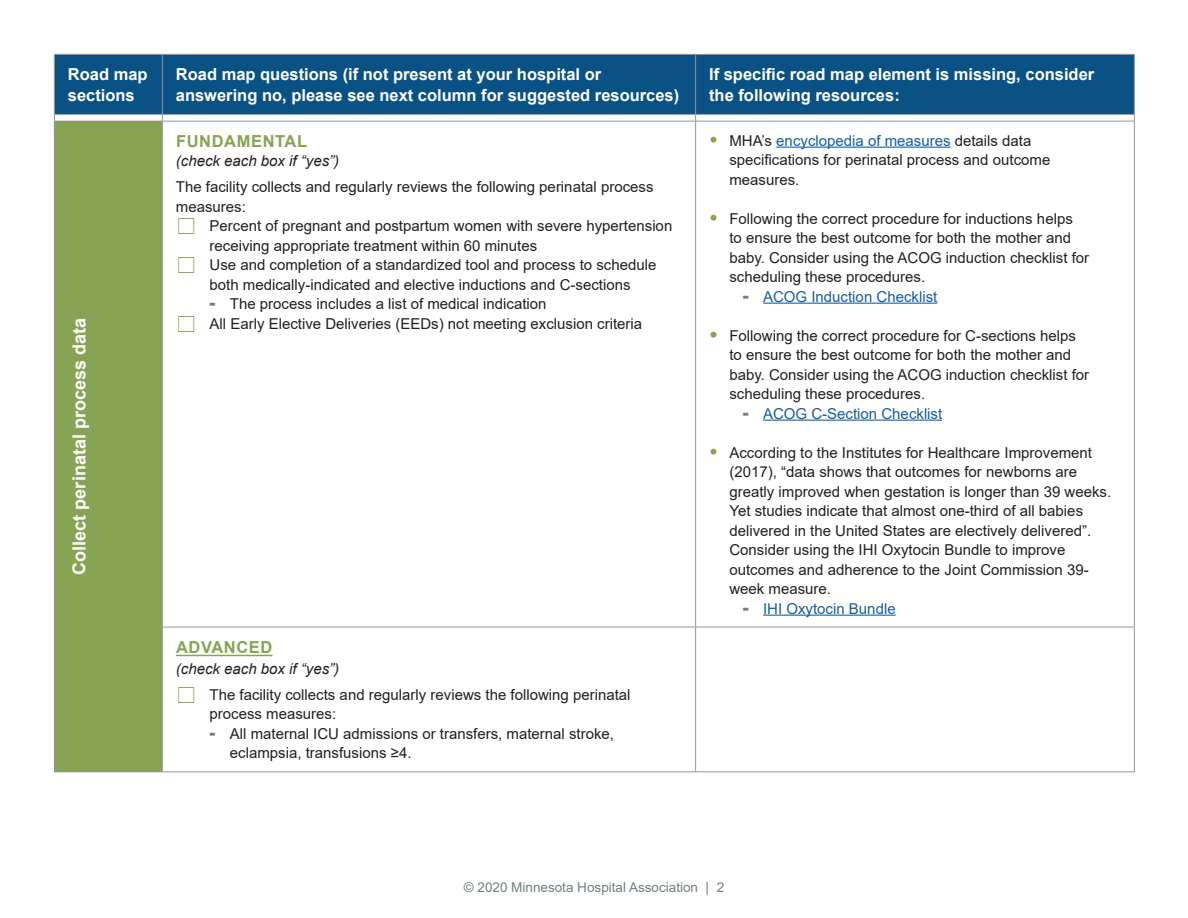
<style>
.page{position:relative;width:1188px;height:918px;background:#fff}
.page>*{position:absolute;margin:0;border:0;box-sizing:border-box;transform-origin:0 0}
.Sidebar{font:700 18px "Arial";color:#fff}
.Table_Body_Text{font:700 16.5px/21px "Arial";color:#fff}
.Fundamental_GREEN{font:700 16.5px "Arial";letter-spacing:.035em;color:#86a454}
.Advanced_GREEN{font:700 16.5px "Arial";letter-spacing:.035em;color:#86a454}
.Table_Body_Text-2{font:15px/19.5px "Arial";color:#231f20}
.t1{font:15px "Arial";color:#175d9e}
.Table_Body_Text_Ital{font:italic 15px "Arial";color:#231f20}
.t2{font:13.5px "Arial";color:#717f81}
.s1{font-weight:900;font-size:18px;color:#717f81}
.s2{font-weight:900;font-size:18px;color:#86a454}
.s3{color:#175d9e}
</style>
<div class="page">
<div style="left:55px;top:55px;width:1079px;height:59px;background:#0a5283"></div>
<div style="left:54px;top:121px;width:108px;height:651px;background:#86a454"></div>
<hr style="left:54px;top:54px;width:108px;height:1px;background:#939598">
<hr style="left:54px;top:55px;width:1px;height:59px;background:#939598">
<hr style="left:162px;top:54px;width:534px;height:1px;background:#939598">
<hr style="left:162px;top:55px;width:1px;height:59px;background:#939598">
<hr style="left:696px;top:54px;width:439px;height:1px;background:#939598">
<hr style="left:695px;top:55px;width:1px;height:59px;background:#939598">
<hr style="left:1134px;top:55px;width:1px;height:59px;background:#939598">
<svg style="left:54px;top:114px;width:1081px;height:7px"></svg>
<hr style="left:54px;top:121px;width:108px;height:1px;background:#939598">
<hr style="left:54px;top:122px;width:1px;height:505px;background:#939598">
<hr style="left:162px;top:121px;width:534px;height:1px;background:#939598">
<hr style="left:162px;top:122px;width:1px;height:505px;background:#939598">
<hr style="left:696px;top:121px;width:439px;height:1px;background:#939598">
<hr style="left:695px;top:122px;width:1px;height:505px;background:#939598">
<hr style="left:1134px;top:122px;width:1px;height:505px;background:#939598">
<hr style="left:54px;top:627px;width:1px;height:144px;background:#939598">
<hr style="left:162px;top:627px;width:534px;height:1px;background:#939598">
<hr style="left:162px;top:627px;width:1px;height:144px;background:#939598">
<hr style="left:696px;top:627px;width:439px;height:1px;background:#939598">
<hr style="left:695px;top:627px;width:1px;height:144px;background:#939598">
<hr style="left:1134px;top:627px;width:1px;height:144px;background:#939598">
<hr style="left:54px;top:771px;width:108px;height:1px;background:#939598">
<hr style="left:162px;top:771px;width:534px;height:1px;background:#939598">
<hr style="left:696px;top:771px;width:439px;height:1px;background:#939598">
<hr style="left:776px;top:147px;width:175px;height:1px;background:#175d9e">
<hr style="left:763px;top:303px;width:174px;height:1px;background:#175d9e">
<hr style="left:763px;top:420px;width:179px;height:1px;background:#175d9e">
<hr style="left:763px;top:615px;width:133px;height:1px;background:#175d9e">
<hr style="left:176px;top:655px;width:97px;height:1px;background:#86a454">
<p class="Table_Body_Text" style="left:68px;top:64px;width:81px">Road map sections</p>
<p class="Table_Body_Text" style="left:176px;top:64px;width:505px">Road map questions (if not present at your hospital or answering no, please see next column for suggested resources)</p>
<p class="Table_Body_Text" style="left:709px;top:64px;width:387px">If specific road map element is missing, consider the following resources:</p>
<p class="Sidebar" style="left:66px;top:575px;width:258px;rotate:-90deg">Collect perinatal process data</p>
<p class="Fundamental_GREEN" style="left:176px;top:129px;width:133px">FUNDAMENTAL</p>
<p class="Table_Body_Text_Ital" style="left:176px;top:151px;width:165px">(check each box if “yes”)</p>
<p class="Table_Body_Text-2" style="left:176px;top:177px;width:479px">The facility collects and regularly reviews the following perinatal process measures:</p>
<p class="Table_Body_Text-2" style="left:210px;top:216px;width:464px">Percent of pregnant and postpartum women with severe hypertension receiving appropriate treatment within 60 minutes</p>
<p class="Table_Body_Text-2" style="left:210px;top:255px;width:448px">Use and completion of a standardized tool and process to schedule both medically-indicated and elective inductions and C-sections</p>
<p class="Table_Body_Text-2" style="left:210px;top:294px;width:339px"><span class="s1">-</span> The process includes a list of medical indication</p>
<p class="Table_Body_Text-2" style="left:210px;top:314px;width:434px">All Early Elective Deliveries (EEDs) not meeting exclusion criteria</p>
<p class="Advanced_GREEN" style="left:176px;top:635px;width:98px">ADVANCED</p>
<p class="Table_Body_Text_Ital" style="left:176px;top:659px;width:165px">(check each box if “yes”)</p>
<p class="Table_Body_Text-2" style="left:210px;top:685px;width:422px">The facility collects and regularly reviews the following perinatal process measures:</p>
<p class="Table_Body_Text-2" style="left:230px;top:724px;width:386px;text-indent:-20px"><span class="s1">-</span> All maternal ICU admissions or transfers, maternal stroke, eclampsia, transfusions ≥4.</p>
<p class="Table_Body_Text-2" style="left:729px;top:130px;width:322px;text-indent:-20px"><span class="s2">•</span> MHA’s <span class="s3">encyclopedia of measures</span> details data specifications for perinatal process and outcome measures.</p>
<p class="Table_Body_Text-2" style="left:729px;top:208px;width:361px;text-indent:-20px"><span class="s2">•</span> Following the correct procedure for inductions helps<br>to ensure the best outcome for both the mother and baby. Consider using the ACOG induction checklist for scheduling these procedures.</p>
<p class="t1" style="left:743px;top:286px;width:196px"><span class="s1">-</span> ACOG Induction Checklist</p>
<p class="Table_Body_Text-2" style="left:729px;top:325px;width:361px;text-indent:-20px"><span class="s2">•</span> Following the correct procedure for C-sections helps to ensure the best outcome for both the mother and baby. Consider using the ACOG induction checklist for scheduling these procedures.</p>
<p class="t1" style="left:743px;top:403px;width:201px"><span class="s1">-</span> ACOG C-Section Checklist</p>
<p class="Table_Body_Text-2" style="left:729px;top:442px;width:383px;text-indent:-20px"><span class="s2">•</span> According to the Institutes for Healthcare Improvement (2017), “data shows that outcomes for newborns are greatly improved when gestation is longer than 39 weeks.<br>Yet studies indicate that almost one-third of all babies delivered in the United States are electively delivered”.<br>Consider using the IHI Oxytocin Bundle to improve outcomes and adherence to the Joint Commission 39- week measure.</p>
<p class="t1" style="left:743px;top:598px;width:154px"><span class="s1">-</span> IHI Oxytocin Bundle</p>
<p class="t2" style="left:464px;top:878px;width:262px">© 2020 Minnesota Hospital Association | 2</p>
</div>
